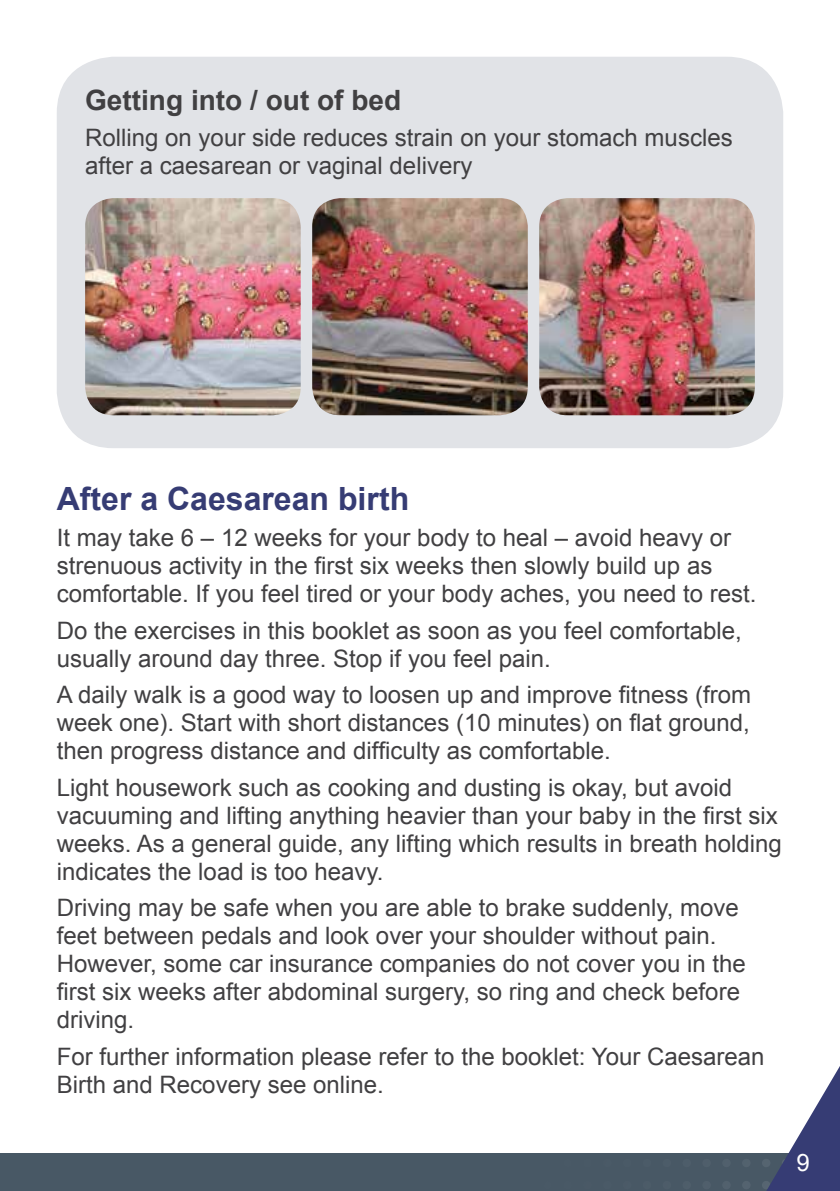
<style>
.page{position:relative;width:840px;height:1191px;background:#fff}
.page>*{position:absolute;margin:0;border:0;box-sizing:border-box;transform-origin:0 0}
.t1{font:700 32px "Arial";color:#363c74}
.t2{font:700 28px "Arial";color:#414042}
.t3{font:24px/28px "Arial";color:#414042}
.t4{font:24px "Arial";color:#fff}
</style>
<div class="page">
<div style="left:0;top:1153px;width:837px;height:38px;background:#485865"></div>
<div style="left:682px;top:1158px;width:8px;height:9px;background:#4d5d6a;border-radius:50%"></div>
<div style="left:662px;top:1158px;width:8px;height:9px;background:#4c5c69;border-radius:50%"></div>
<div style="left:721px;top:1158px;width:9px;height:9px;background:#51606d;border-radius:50%"></div>
<div style="left:702px;top:1158px;width:8px;height:9px;background:#4f5e6b;border-radius:50%"></div>
<div style="left:741px;top:1158px;width:9px;height:9px;background:#52626e;border-radius:50%"></div>
<div style="left:642px;top:1180px;width:9px;height:9px;background:#4c5b68;border-radius:50%"></div>
<div style="left:682px;top:1180px;width:8px;height:9px;background:#4e5e6a;border-radius:50%"></div>
<div style="left:662px;top:1180px;width:8px;height:9px;background:#4d5c69;border-radius:50%"></div>
<div style="left:721px;top:1180px;width:9px;height:9px;background:#52616d;border-radius:50%"></div>
<div style="left:702px;top:1180px;width:8px;height:9px;background:#505f6c;border-radius:50%"></div>
<div style="left:741px;top:1180px;width:9px;height:9px;background:#54636f;border-radius:50%"></div>
<svg style="left:762px;top:1068px;width:77px;height:123px"></svg>
<div style="left:57px;top:57px;width:725px;height:391px;background:#e1e3e7;border-radius:57px"></div>
<img style="left:85px;top:198px;width:215px;height:217px">
<img style="left:312px;top:198px;width:215px;height:217px">
<img style="left:539px;top:198px;width:215px;height:217px">
<p class="t2" style="left:85px;top:81px;width:317px">Getting into / out of bed</p>
<p class="t3" style="left:85px;top:124px;width:648px">Rolling on your side reduces strain on your stomach muscles after a caesarean or vaginal delivery</p>
<h1 class="t1" style="left:57px;top:477px;width:354px">After a Caesarean birth</h1>
<p class="t3" style="left:57px;top:524px;width:701px">It may take 6 – 12 weeks for your body to heal – avoid heavy or strenuous activity in the first six weeks then slowly build up as comfortable. If you feel tired or your body aches, you need to rest.</p>
<p class="t3" style="left:57px;top:616px;width:686px">Do the exercises in this booklet as soon as you feel comfortable, usually around day three. Stop if you feel pain.</p>
<p class="t3" style="left:57px;top:681px;width:695px;text-align:justify">A daily walk is a good way to loosen up and improve fitness (from week one). Start with short distances (10 minutes) on flat ground, then progress distance and difficulty as comfortable.</p>
<p class="t3" style="left:57px;top:773px;width:726px">Light housework such as cooking and dusting is okay, but avoid vacuuming and lifting anything heavier than your baby in the first six weeks. As a general guide, any lifting which results in breath holding indicates the load is too heavy.</p>
<p class="t3" style="left:57px;top:894px;width:690px">Driving may be safe when you are able to brake suddenly, move feet between pedals and look over your shoulder without pain.<br>However, some car insurance companies do not cover you in the first six weeks after abdominal surgery, so ring and check before driving.</p>
<p class="t3" style="left:57px;top:1042px;width:709px">For further information please refer to the booklet: Your Caesarean<br>Birth and Recovery see online.</p>
<p class="t4" style="left:796px;top:1146px;width:15px">9</p>
</div>
